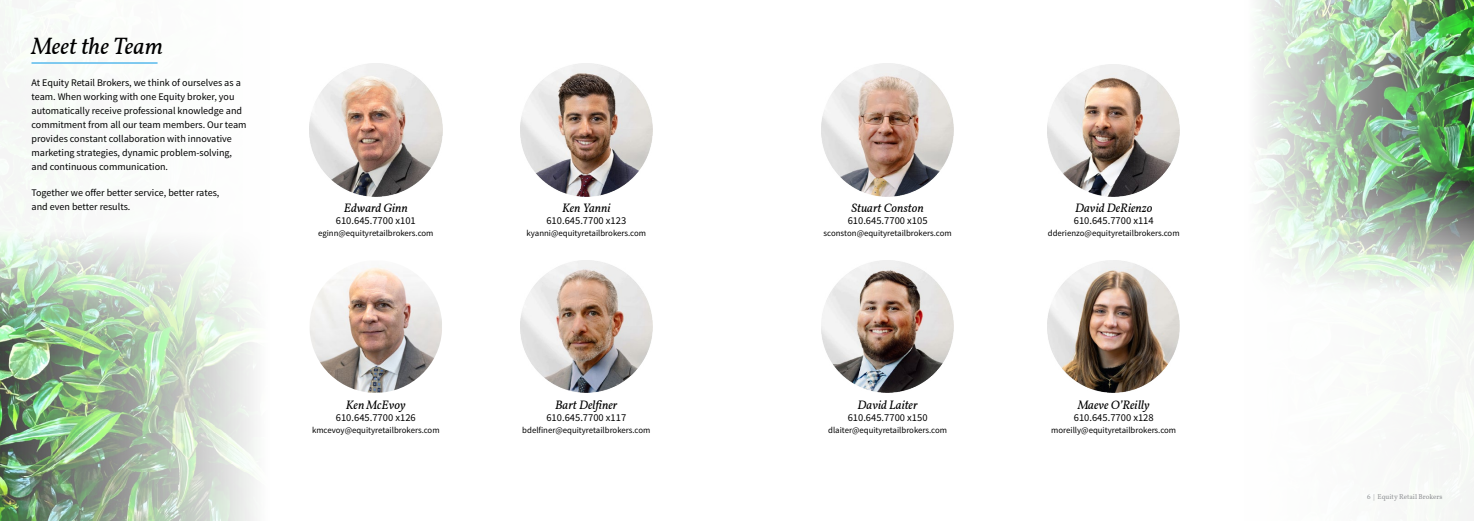
<style>
.page{position:relative;width:1474px;height:521px;background:#fff}
.page>*{position:absolute;margin:0;border:0;box-sizing:border-box;transform-origin:0 0}
.t1{font:italic 23.62px "Vollkorn";color:#000}
.t2{font:italic 12.25px "Vollkorn";color:#000}
.t3{font:10.5px "Source Sans Pro";color:#000}
.t4{font:10.06px/14px "Source Sans Pro";color:#000}
.t5{font:8.75px "Source Sans Pro";color:#000}
.t6{font:7px "Vollkorn";color:#939598}
</style>
<div class="page">
<img style="left:1257px;top:0;width:216px;height:176px">
<svg style="left:1257px;top:176px;width:216px;height:345px"></svg>
<img style="left:0;top:348px;width:255px;height:173px">
<svg style="left:0;top:62px;width:255px;height:286px"></svg>
<hr style="left:32px;top:62px;width:126px;height:2px;background:#6fc3ee">
<img style="left:520px;top:260px;width:132px;height:133px">
<img style="left:1047px;top:261px;width:132px;height:132px">
<img style="left:1047px;top:64px;width:132px;height:132px">
<img style="left:821px;top:261px;width:132px;height:132px">
<img style="left:310px;top:64px;width:132px;height:132px">
<img style="left:310px;top:267px;width:132px;height:126px">
<img style="left:520px;top:64px;width:132px;height:132px">
<img style="left:821px;top:64px;width:132px;height:132px">
<h1 class="t1" style="left:32px;top:29px;width:133px">Meet the Team</h1>
<p class="t4" style="left:32px;top:76px;width:216px">At Equity Retail Brokers, we think of ourselves as a team. When working with one Equity broker, you automatically receive professional knowledge and commitment from all our team members. Our team provides constant collaboration with innovative marketing strategies, dynamic problem-solving, and continuous communication.</p>
<p class="t4" style="left:32px;top:186px;width:189px">Together we offer better service, better rates, and even better results.</p>
<p class="t2" style="left:344px;top:199px;width:65px">Edward Ginn</p>
<p class="t3" style="left:336px;top:214px;width:81px">610.645.7700 x101</p>
<p class="t5" style="left:318px;top:228px;width:117px">eginn@equityretailbrokers.com</p>
<p class="t2" style="left:346px;top:395px;width:61px">Ken McEvoy</p>
<p class="t3" style="left:336px;top:411px;width:81px">610.645.7700 x126</p>
<p class="t5" style="left:312px;top:424px;width:129px">kmcevoy@equityretailbrokers.com</p>
<p class="t2" style="left:562px;top:199px;width:50px">Ken Yanni</p>
<p class="t3" style="left:546px;top:214px;width:81px">610.645.7700 x123</p>
<p class="t5" style="left:526px;top:228px;width:121px">kyanni@equityretailbrokers.com</p>
<p class="t2" style="left:555px;top:395px;width:64px">Bart Delfiner</p>
<p class="t3" style="left:546px;top:411px;width:81px">610.645.7700 x117</p>
<p class="t5" style="left:522px;top:424px;width:130px">bdelfiner@equityretailbrokers.com</p>
<p class="t2" style="left:851px;top:199px;width:74px">Stuart Conston</p>
<p class="t3" style="left:847px;top:214px;width:81px">610.645.7700 x105</p>
<p class="t5" style="left:823px;top:228px;width:130px">sconston@equityretailbrokers.com</p>
<p class="t2" style="left:857px;top:395px;width:62px">David Laiter</p>
<p class="t3" style="left:847px;top:411px;width:81px">610.645.7700 x150</p>
<p class="t5" style="left:828px;top:424px;width:120px">dlaiter@equityretailbrokers.com</p>
<p class="t2" style="left:1075px;top:199px;width:79px">David DeRienzo</p>
<p class="t3" style="left:1073px;top:214px;width:81px">610.645.7700 x114</p>
<p class="t5" style="left:1047px;top:228px;width:133px">dderienzo@equityretailbrokers.com</p>
<p class="t2" style="left:1077px;top:395px;width:73px">Maeve O’Reilly</p>
<p class="t3" style="left:1073px;top:411px;width:81px">610.645.7700 x128</p>
<p class="t5" style="left:1051px;top:424px;width:126px">moreilly@equityretailbrokers.com</p>
<p class="t6" style="left:1367px;top:491px;width:77px">6 | Equity Retail Brokers</p>
</div>
